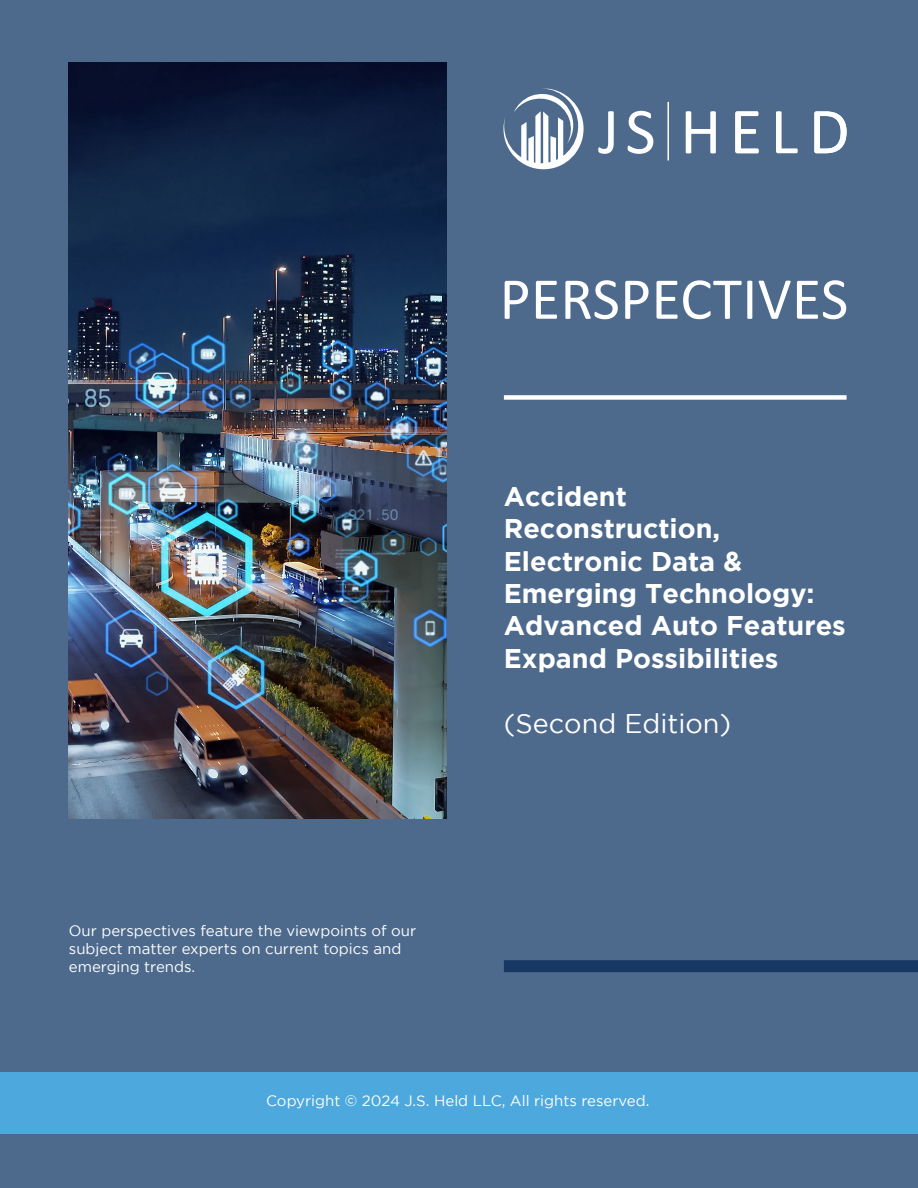
<style>
.page{position:relative;width:918px;height:1188px;background:#4d6a8d}
.page>*{position:absolute;margin:0;border:0;box-sizing:border-box;transform-origin:0 0}
.t1{font:60px "Calibri";letter-spacing:.005em;color:#fff}
.t2{font:700 27px/32.4px "Gotham";color:#fff}
.t3{font:27px "Gotham";color:#fff}
.t4{font:15px/18px "Gotham";color:#fff}
</style>
<div class="page">
<div style="left:0;top:1072px;width:918px;height:62px;background:#4da8dd"></div>
<hr style="left:668px;top:102px;width:1px;height:58px;background:#fff">
<svg style="left:598px;top:111px;width:16px;height:43px"></svg>
<svg style="left:628px;top:111px;width:25px;height:43px"></svg>
<svg style="left:686px;top:111px;width:30px;height:42px"></svg>
<svg style="left:735px;top:111px;width:24px;height:42px"></svg>
<svg style="left:776px;top:111px;width:22px;height:42px"></svg>
<svg style="left:814px;top:111px;width:33px;height:42px"></svg>
<svg style="left:503px;top:88px;width:81px;height:81px"></svg>
<div style="left:504px;top:395px;width:343px;height:5px;background:#fff"></div>
<div style="left:504px;top:960px;width:414px;height:12px;background:#173863"></div>
<img style="left:69px;top:63px;width:377px;height:756px">
<h1 class="t1" style="left:500px;top:262px;width:350px">PERSPECTIVES</h1>
<p class="t2" style="left:504px;top:479px;width:343px">Accident<br>Reconstruction,<br>Electronic Data &amp;<br>Emerging Technology:<br>Advanced Auto Features<br>Expand Possibilities</p>
<p class="t4" style="left:69px;top:921px;width:349px">Our perspectives feature the viewpoints of our subject matter experts on current topics and emerging trends.</p>
<p class="t3" style="left:504px;top:708px;width:229px">(Second Edition)</p>
<p class="t4" style="left:266px;top:1091px;width:385px">Copyright © 2024 J.S. Held LLC, All rights reserved.</p>
</div>
